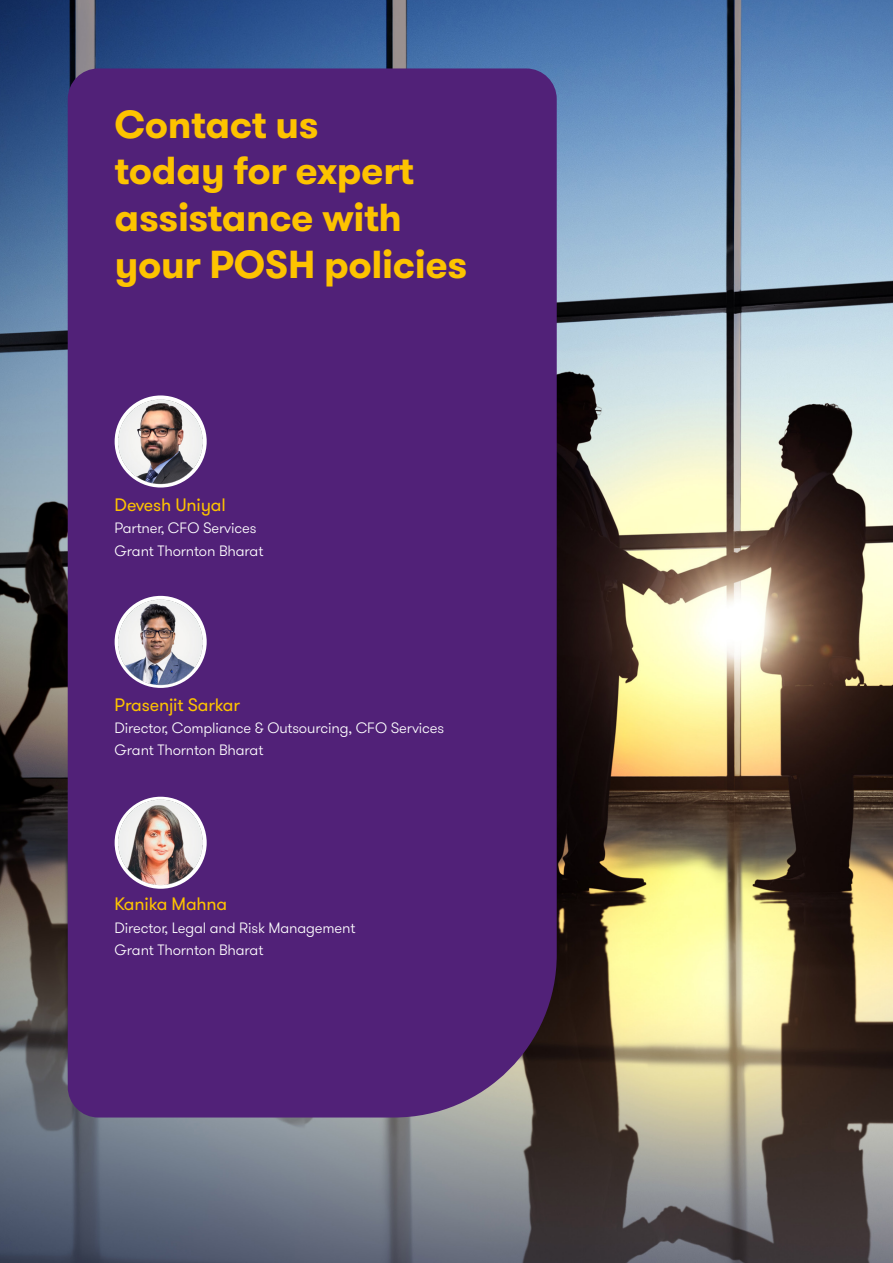
<style>
.page{position:relative;width:893px;height:1263px;background:#fff}
.page>*{position:absolute;margin:0;border:0;box-sizing:border-box;transform-origin:0 0}
.t1{font:700 39px/46.8px "GT Walsheim Pro";letter-spacing:-.01em;color:#fdc300}
.t2{font:18px "GT Walsheim Pro";letter-spacing:-.01em;color:#fdc300}
.t3{font:300 15px/22.2px "GT Walsheim Pro";letter-spacing:-.01em;color:#fff}
</style>
<div class="page">
<img style="left:0;top:0;width:893px;height:1263px">
<div style="left:68px;top:68px;width:489px;height:1049px;background:#512178"></div>
<svg style="left:115px;top:395px;width:92px;height:92px"></svg>
<svg style="left:115px;top:596px;width:92px;height:92px"></svg>
<svg style="left:115px;top:797px;width:92px;height:92px"></svg>
<img style="left:117px;top:398px;width:87px;height:87px">
<img style="left:117px;top:599px;width:87px;height:86px">
<img style="left:117px;top:799px;width:87px;height:86px">
<h1 class="t1" style="left:115px;top:101px;width:354px">Contact us<br>today for expert assistance with your POSH policies</h1>
<p class="t2" style="left:115px;top:494px;width:113px">Devesh Uniyal</p>
<p class="t3" style="left:115px;top:517px;width:150px">Partner, CFO Services<br>Grant Thornton Bharat</p>
<p class="t2" style="left:115px;top:693px;width:127px">Prasenjit Sarkar</p>
<p class="t3" style="left:115px;top:717px;width:331px">Director, Compliance &amp; Outsourcing, CFO Services<br>Grant Thornton Bharat</p>
<p class="t2" style="left:115px;top:893px;width:114px">Kanika Mahna</p>
<p class="t3" style="left:115px;top:916px;width:242px">Director, Legal and Risk Management<br>Grant Thornton Bharat</p>
</div>
